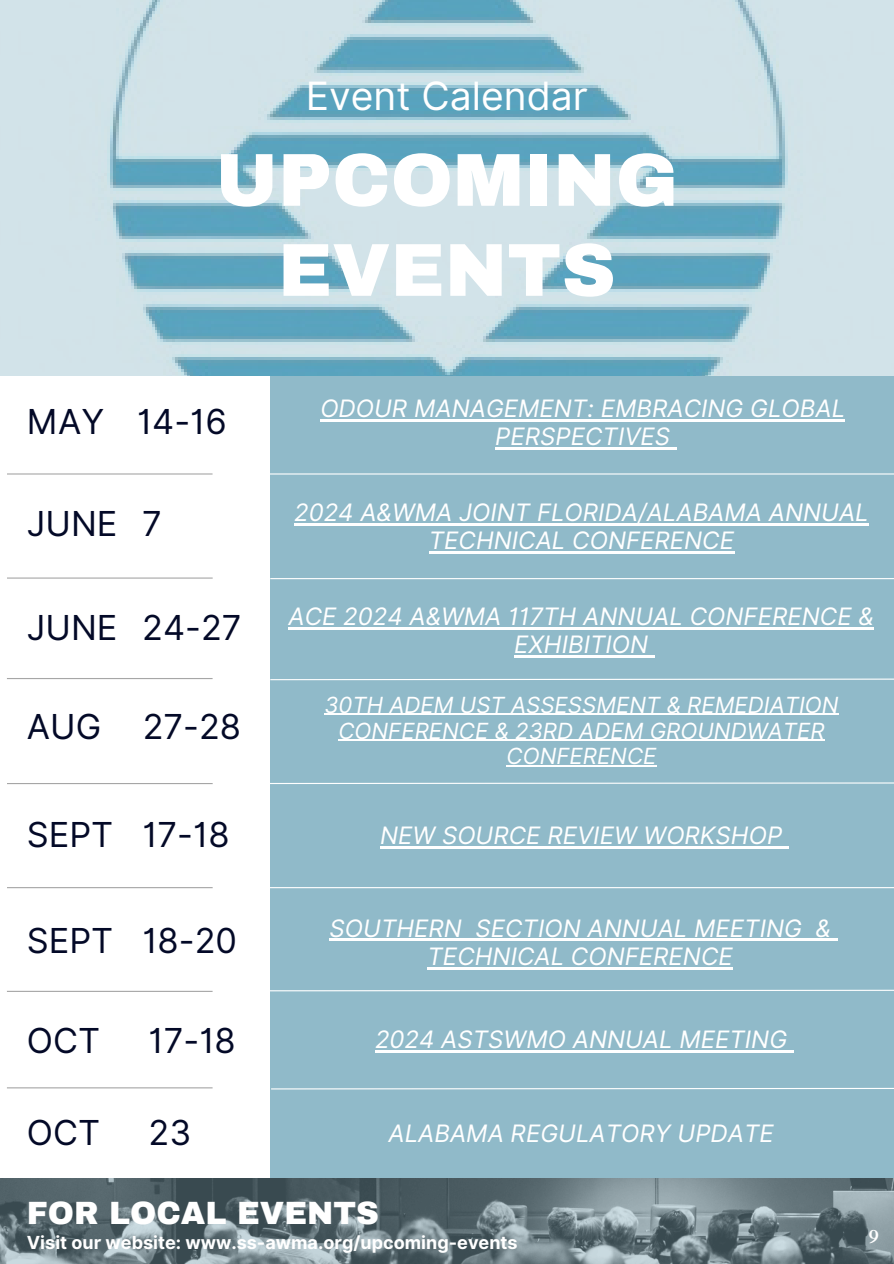
<style>
.page{position:relative;width:894px;height:1264px;background:#fff}
.page>*{position:absolute;margin:0;border:0;box-sizing:border-box;transform-origin:0 0}
.t1{font:900 75px/90px "Archivo";color:#fff;text-align:center}
.t2{font:39px "Inter";color:#fff}
.t3{font:34.35px "Inter";color:#030927}
.t4{font:900 31.5px "Archivo";color:#fff}
.t5{font:italic 24px/28.2px "Inter";color:#fff;text-align:center}
.t6{font:italic 22.2px/25.8px "Inter";color:#fff;text-align:center}
.t7{font:700 19.5px "Cardo";color:#fff}
.t8{font:700 18px "Inter";color:#fff}
</style>
<div class="page">
<div style="left:270px;top:991px;width:623px;height:119px;background:#90bac9"></div>
<div style="left:270px;top:1092px;width:623px;height:119px;background:#90bac9"></div>
<div style="left:270px;top:679px;width:623px;height:312px;background:#90bac9"></div>
<div style="left:270px;top:370px;width:623px;height:316px;background:#90bac9"></div>
<svg style="left:0;top:0;width:893px;height:375px;background:#afd0db"></svg>
<hr style="left:7px;top:473px;width:205px;height:1px;background:#a6a6a6">
<hr style="left:212px;top:473px;width:681px;height:1px;background:#fff">
<hr style="left:270px;top:578px;width:623px;height:1px;background:#fff">
<hr style="left:7px;top:577px;width:205px;height:1px;background:#a6a6a6">
<svg style="left:0;top:1178px;width:893px;height:85px;background:#67787e"></svg>
<hr style="left:7px;top:783px;width:205px;height:1px;background:#a6a6a6">
<svg style="left:270px;top:782px;width:623px;height:2px"></svg>
<hr style="left:212px;top:887px;width:681px;height:1px;background:#fff">
<hr style="left:7px;top:887px;width:205px;height:1px;background:#a6a6a6">
<svg style="left:270px;top:678px;width:623px;height:2px"></svg>
<hr style="left:7px;top:678px;width:205px;height:1px;background:#a6a6a6">
<hr style="left:320px;top:419px;width:524px;height:2px;background:#fff">
<hr style="left:495px;top:447px;width:175px;height:3px;background:#fff">
<svg style="left:670px;top:447px;width:6px;height:3px"></svg>
<hr style="left:288px;top:627px;width:585px;height:3px;background:#fff">
<hr style="left:514px;top:655px;width:134px;height:3px;background:#fff">
<svg style="left:648px;top:655px;width:6px;height:3px"></svg>
<hr style="left:329px;top:938px;width:133px;height:3px;background:#fff">
<svg style="left:462px;top:938px;width:13px;height:3px"></svg>
<hr style="left:475px;top:938px;width:326px;height:3px;background:#fff">
<hr style="left:801px;top:938px;width:14px;height:3px;background:#fff">
<hr style="left:815px;top:938px;width:15px;height:3px;background:#fff">
<svg style="left:830px;top:938px;width:7px;height:3px"></svg>
<hr style="left:427px;top:967px;width:305px;height:2px;background:#fff">
<hr style="left:7px;top:990px;width:205px;height:1px;background:#a6a6a6">
<hr style="left:294px;top:523px;width:574px;height:2px;background:#fff">
<hr style="left:428px;top:551px;width:306px;height:2px;background:#fff">
<hr style="left:324px;top:713px;width:514px;height:2px;background:#fff">
<hr style="left:338px;top:739px;width:486px;height:1px;background:#fff">
<hr style="left:506px;top:765px;width:150px;height:1px;background:#fff">
<hr style="left:380px;top:846px;width:402px;height:2px;background:#fff">
<svg style="left:782px;top:846px;width:6px;height:2px"></svg>
<svg style="left:270px;top:989px;width:623px;height:2px"></svg>
<svg style="left:271px;top:1087px;width:622px;height:3px"></svg>
<hr style="left:7px;top:1087px;width:205px;height:1px;background:#a6a6a6">
<hr style="left:375px;top:1050px;width:412px;height:2px;background:#fff">
<svg style="left:787px;top:1050px;width:6px;height:2px"></svg>
<h1 class="t2" style="left:305px;top:73px;width:283px">Event Calendar</h1>
<h2 class="t1" style="left:215px;top:136px;width:464px">UPCOMING<br>EVENTS</h2>
<h4 class="t3" style="left:27px;top:401px;width:79px">MAY</h4>
<h3 class="t3" style="left:137px;top:401px;width:91px">14-16</h3>
<h3 class="t5" style="left:320px;top:394px;width:526px">ODOUR MANAGEMENT: EMBRACING GLOBAL<br>PERSPECTIVES</h3>
<h3 class="t3" style="left:27px;top:503px;width:92px">JUNE</h3>
<h4 class="t3" style="left:142px;top:503px;width:21px">7</h4>
<h3 class="t5" style="left:294px;top:498px;width:576px">2024 A&amp;WMA JOINT FLORIDA/ALABAMA ANNUAL<br>TECHNICAL CONFERENCE</h3>
<h3 class="t3" style="left:27px;top:606px;width:92px">JUNE</h3>
<p class="t3" style="left:142px;top:606px;width:101px">24-27</p>
<h3 class="t5" style="left:288px;top:602px;width:586px">ACE 2024 A&amp;WMA 117TH ANNUAL CONFERENCE &amp;<br>EXHIBITION</h3>
<h4 class="t3" style="left:27px;top:705px;width:76px">AUG</h4>
<h3 class="t3" style="left:143px;top:705px;width:100px">27-28</h3>
<h4 class="t6" style="left:324px;top:691px;width:515px">30TH ADEM UST ASSESSMENT &amp; REMEDIATION<br>CONFERENCE &amp; 23RD ADEM GROUNDWATER<br>CONFERENCE</h4>
<h3 class="t3" style="left:27px;top:814px;width:204px">SEPT 17-18</h3>
<h3 class="t5" style="left:380px;top:821px;width:403px">NEW SOURCE REVIEW WORKSHOP</h3>
<h3 class="t3" style="left:27px;top:920px;width:212px">SEPT 18-20</h3>
<h4 class="t5" style="left:329px;top:913px;width:502px">SOUTHERN SECTION ANNUAL MEETING &amp;<br>TECHNICAL CONFERENCE</h4>
<p class="t3" style="left:27px;top:1019px;width:75px">OCT</p>
<p class="t3" style="left:149px;top:1019px;width:89px">17-18</p>
<p class="t5" style="left:375px;top:1025px;width:413px">2024 ASTSWMO ANNUAL MEETING</p>
<h4 class="t3" style="left:27px;top:1112px;width:75px">OCT</h4>
<h4 class="t3" style="left:149px;top:1112px;width:44px">23</h4>
<h3 class="t5" style="left:388px;top:1119px;width:387px">ALABAMA REGULATORY UPDATE</h3>
<h4 class="t4" style="left:27px;top:1196px;width:353px">FOR LOCAL EVENTS</h4>
<h4 class="t8" style="left:27px;top:1231px;width:492px">Visit our website: www.ss-awma.org/upcoming-events</h4>
<h3 class="t7" style="left:868px;top:1223px;width:11px">9</h3>
</div>
